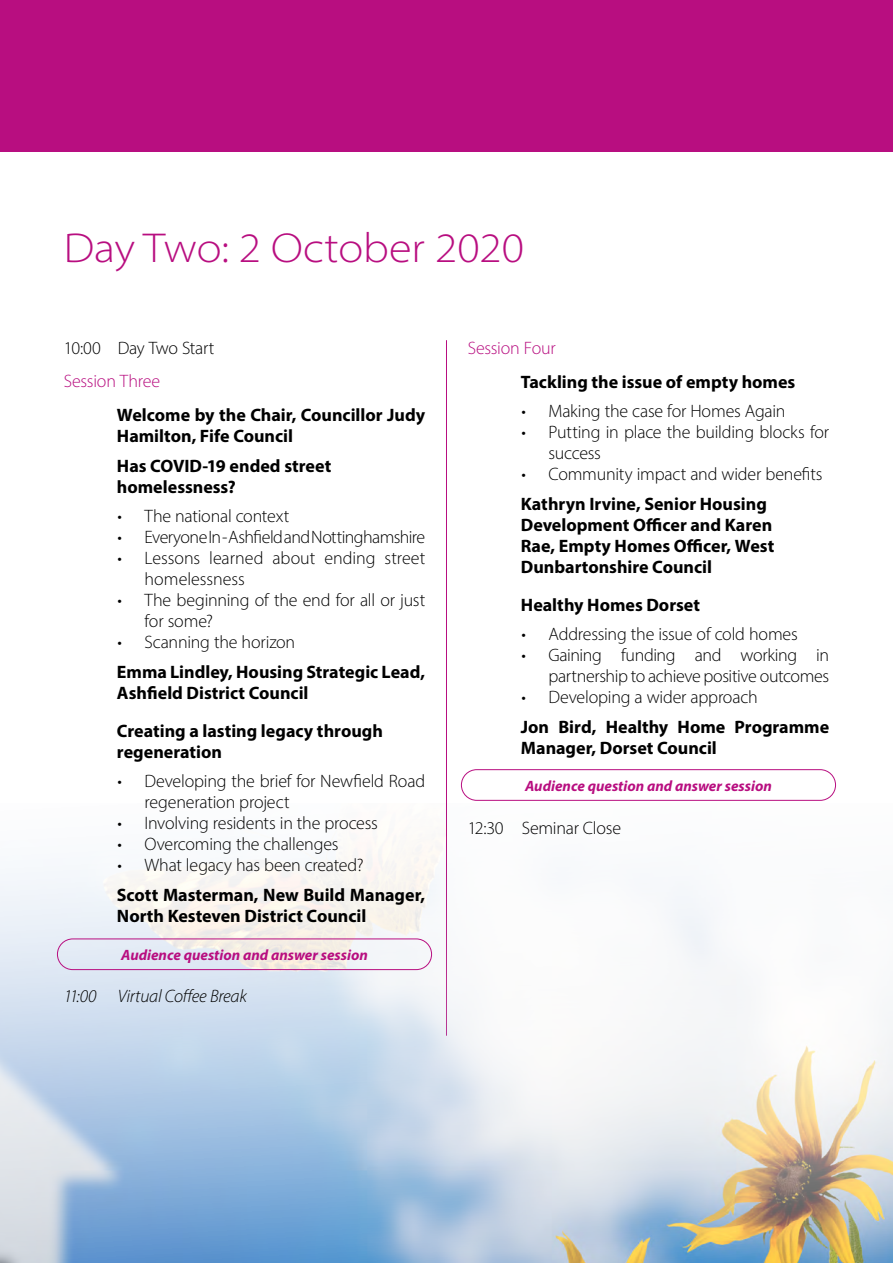
<style>
.page{position:relative;width:893px;height:1263px;background:#fff}
.page>*{position:absolute;margin:0;border:0;box-sizing:border-box;transform-origin:0 0}
.t1{font:300 semi-expanded 42px "Myriad Pro";color:#b80e80}
.t2{font:300 18px/21px "Myriad Pro";letter-spacing:-.015em;color:#000}
.t3{font:700 18px/21px "Myriad Pro";color:#000}
.t4{font:300 18px "Myriad Pro";letter-spacing:-.035em;color:#000}
.t5{font:300 18px "Myriad Pro";letter-spacing:-.01em;color:#b80e80}
.t6{font:italic 300 18px "Myriad Pro";letter-spacing:-.01em;color:#000}
.t7{font:italic 700 15px "Myriad Pro";color:#b80e80}
</style>
<div class="page">
<hr style="left:446px;top:340px;width:1px;height:696px;background:#b80e80">
<img style="left:0;top:851px;width:893px;height:412px">
<div style="left:0;top:0;width:893px;height:152px;background:#b80e80"></div>
<div style="left:461px;top:769px;width:375px;height:31px;border:1px solid #b80e80;border-radius:15px"></div>
<div style="left:57px;top:939px;width:375px;height:31px;border:1px solid #b80e80;border-radius:15px"></div>
<h1 class="t1" style="left:64px;top:222px;width:462px">Day Two: 2 October 2020</h1>
<p class="t2" style="left:64px;top:337px;width:152px">10:00 Day Two Start</p>
<p class="t5" style="left:64px;top:371px;width:98px">Session Three</p>
<p class="t3" style="left:117px;top:404px;width:310px">Welcome by the Chair, Councillor Judy<br>Hamilton, Fife Council</p>
<p class="t3" style="left:117px;top:455px;width:216px">Has COVID-19 ended street homelessness?</p>
<p class="t2" style="left:118px;top:506px;width:173px">• The national context</p>
<p class="t4" style="left:118px;top:526px;width:309px">• Everyone In - Ashfield and Nottinghamshire</p>
<p class="t2" style="left:145px;top:548px;width:282px;text-indent:-27px">• Lessons learned about ending street homelessness</p>
<p class="t2" style="left:145px;top:590px;width:282px;text-indent:-27px">• The beginning of the end for all or just for some?</p>
<p class="t2" style="left:118px;top:632px;width:179px">• Scanning the horizon</p>
<p class="t3" style="left:117px;top:661px;width:310px">Emma Lindley, Housing Strategic Lead,<br>Ashfield District Council</p>
<p class="t3" style="left:117px;top:720px;width:267px">Creating a lasting legacy through regeneration</p>
<p class="t2" style="left:145px;top:771px;width:282px;text-indent:-27px">• Developing the brief for Newfield Road regeneration project</p>
<p class="t2" style="left:118px;top:813px;width:262px">• Involving residents in the process</p>
<p class="t2" style="left:118px;top:834px;width:223px">• Overcoming the challenges</p>
<p class="t2" style="left:118px;top:855px;width:248px">• What legacy has been created?</p>
<p class="t3" style="left:117px;top:884px;width:310px">Scott Masterman, New Build Manager,<br>North Kesteven District Council</p>
<p class="t7" style="left:121px;top:945px;width:248px">Audience question and answer session</p>
<p class="t6" style="left:64px;top:985px;width:185px">11:00 Virtual Coffee Break</p>
<p class="t5" style="left:468px;top:337px;width:90px">Session Four</p>
<p class="t3" style="left:521px;top:370px;width:276px">Tackling the issue of empty homes</p>
<p class="t2" style="left:522px;top:400px;width:266px">• Making the case for Homes Again</p>
<p class="t2" style="left:549px;top:421px;width:282px;text-indent:-27px">• Putting in place the building blocks for success</p>
<p class="t2" style="left:522px;top:463px;width:303px">• Community impact and wider benefits</p>
<p class="t3" style="left:521px;top:492px;width:255px">Kathryn Irvine, Senior Housing<br>Development Officer and Karen<br>Rae, Empty Homes Officer, West<br>Dunbartonshire Council</p>
<p class="t3" style="left:521px;top:593px;width:181px">Healthy Homes Dorset</p>
<p class="t2" style="left:522px;top:623px;width:278px">• Addressing the issue of cold homes</p>
<p class="t2" style="left:522px;top:644px;width:309px;text-align:right">• Gaining funding and working in partnership to achieve positive outcomes</p>
<p class="t2" style="left:522px;top:686px;width:238px">• Developing a wider approach</p>
<p class="t3" style="left:521px;top:715px;width:310px">Jon Bird, Healthy Home Programme<br>Manager, Dorset Council</p>
<p class="t7" style="left:525px;top:776px;width:248px">Audience question and answer session</p>
<p class="t2" style="left:468px;top:817px;width:155px">12:30 Seminar Close</p>
</div>
